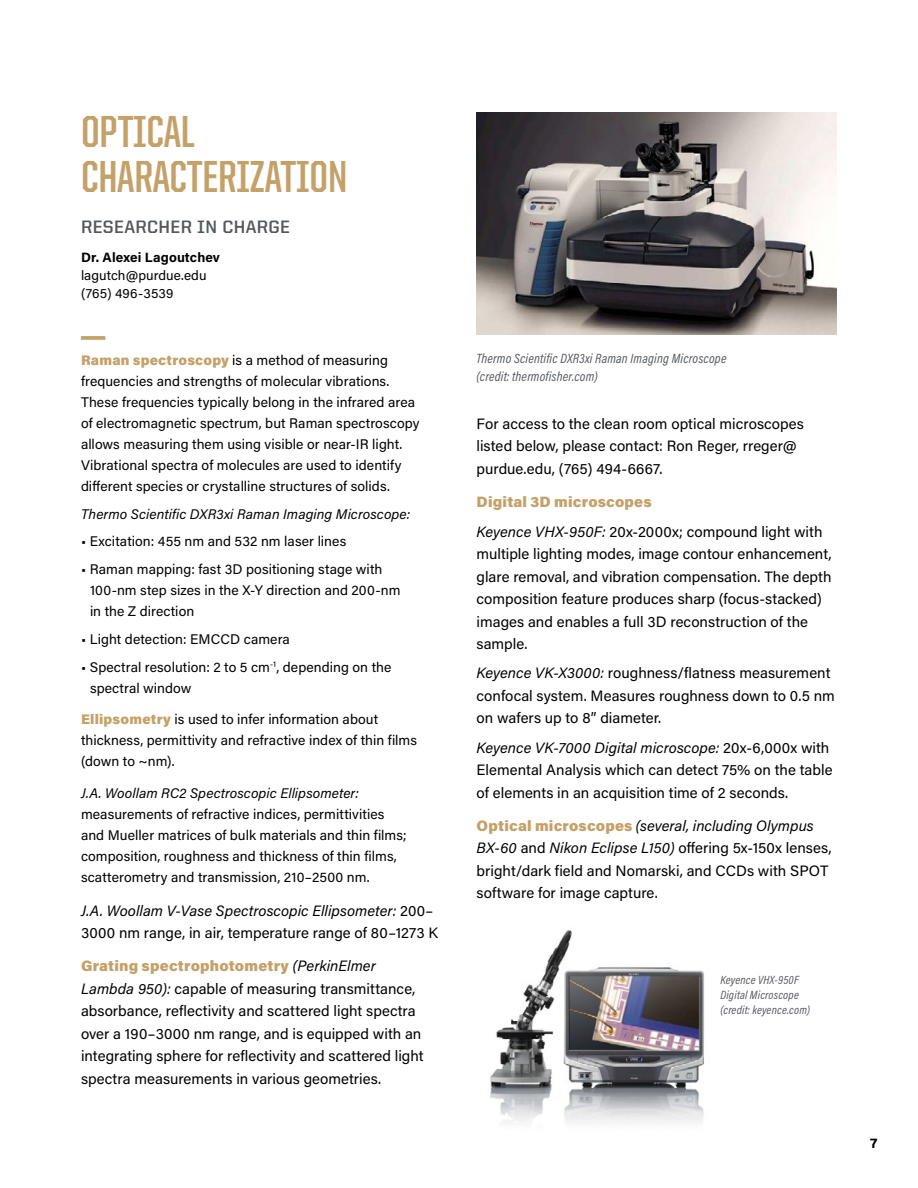
<style>
.page{position:relative;width:918px;height:1188px;background:#fff}
.page>*{position:absolute;margin:0;border:0;box-sizing:border-box;transform-origin:0 0}
.Proof_point_2_-_United_Sans_28{font:700 45px/45px "United Sans Cond";letter-spacing:-.005em;color:#c4a169}
.Body_text_Acumin_Pro_10{font:900 45px "Acumin Pro";color:#c4a169}
.Body_text_Acumin_Pro_10-2{font:700 18px "United Sans Reg";letter-spacing:.02em;color:#53595f}
.Body_text_Acumin_Pro_10-3{font:15px/22.5px "Acumin Pro";color:#000}
.Body_text_Acumin_Pro_10-4{font:900 15px "Acumin Pro";letter-spacing:.01em;color:#c4a169}
.Body_text_Acumin_Pro_10-5{font:13.95px/21px "Acumin Pro";letter-spacing:.005em;color:#000}
.Body_text_Acumin_Pro_10-6{font:italic 13.95px "Acumin Pro";letter-spacing:.005em;color:#000}
.Body_text_Acumin_Pro_10-7{font:italic 13.5px "Acumin Pro Cond";letter-spacing:.015em;color:#53595f}
.Body_text_Acumin_Pro_10-8{font:13.5px/18px "Acumin Pro";letter-spacing:.005em;color:#000}
.t1{font:800 13.5px "United Sans Reg";color:#000}
.Body_text_Acumin_Pro_10-9{font:italic 12px/15px "Acumin Pro Cond";letter-spacing:.02em;color:#53595f}
.s1{font-weight:700}
.s2{font-weight:900;color:#c4a169}
.s3{font-style:italic}
</style>
<div class="page">
<img style="left:477px;top:113px;width:360px;height:222px">
<img style="left:490px;top:930px;width:214px;height:193px">
<p class="Proof_point_2_-_United_Sans_28" style="left:81px;top:109px;width:268px">OPTICAL<br>CHARACTERIZATION</p>
<p class="Body_text_Acumin_Pro_10-2" style="left:81px;top:217px;width:211px">RESEARCHER IN CHARGE</p>
<p class="Body_text_Acumin_Pro_10-8" style="left:81px;top:248px;width:141px"><span class="s1">Dr. Alexei Lagoutchev </span>lagutch@purdue.edu (765) 496-3539</p>
<p class="Body_text_Acumin_Pro_10" style="left:81px;top:285px;width:26px">_</p>
<p class="Body_text_Acumin_Pro_10-5" style="left:81px;top:349px;width:340px"><span class="s2">Raman spectroscopy</span> is a method of measuring frequencies and strengths of molecular vibrations.<br>These frequencies typically belong in the infrared area of electromagnetic spectrum, but Raman spectroscopy allows measuring them using visible or near-IR light.<br>Vibrational spectra of molecules are used to identify different species or crystalline structures of solids.</p>
<p class="Body_text_Acumin_Pro_10-6" style="left:81px;top:504px;width:331px">Thermo Scientific DXR3xi Raman Imaging Microscope:</p>
<p class="Body_text_Acumin_Pro_10-5" style="left:81px;top:530px;width:267px">• Excitation: 455 nm and 532 nm laser lines</p>
<p class="Body_text_Acumin_Pro_10-5" style="left:90px;top:558px;width:312px;text-indent:-9px">• Raman mapping: fast 3D positioning stage with<br>100-nm step sizes in the X-Y direction and 200-nm in the Z direction</p>
<p class="Body_text_Acumin_Pro_10-5" style="left:81px;top:628px;width:211px">• Light detection: EMCCD camera</p>
<p class="Body_text_Acumin_Pro_10-5" style="left:90px;top:656px;width:303px;text-indent:-9px">• Spectral resolution: 2 to 5 cm<sup>-1</sup>, depending on the spectral window</p>
<p class="Body_text_Acumin_Pro_10-5" style="left:81px;top:709px;width:338px"><span class="s2">Ellipsometry</span> is used to infer information about thickness, permittivity and refractive index of thin films (down to ~nm).</p>
<p class="Body_text_Acumin_Pro_10-5" style="left:81px;top:782px;width:327px"><span class="s3">J.A. Woollam RC2 Spectroscopic Ellipsometer: </span>measurements of refractive indices, permittivities and Mueller matrices of bulk materials and thin films; composition, roughness and thickness of thin films, scatterometry and transmission, 210–2500 nm.</p>
<p class="Body_text_Acumin_Pro_10-3" style="left:81px;top:898px;width:359px"><span class="s3">J.A. Woollam V-Vase Spectroscopic Ellipsometer:</span> 200–<br>3000 nm range, in air, temperature range of 80–1273 K</p>
<p class="Body_text_Acumin_Pro_10-3" style="left:81px;top:954px;width:344px"><span class="s2">Grating spectrophotometry</span> <span class="s3">(PerkinElmer Lambda 950):</span> capable of measuring transmittance, absorbance, reflectivity and scattered light spectra over a 190–3000 nm range, and is equipped with an integrating sphere for reflectivity and scattered light spectra measurements in various geometries.</p>
<p class="Body_text_Acumin_Pro_10-7" style="left:477px;top:350px;width:251px">Thermo Scientific DXR3xi Raman Imaging Microscope</p>
<p class="Body_text_Acumin_Pro_10-7" style="left:477px;top:368px;width:123px">(credit: thermofisher.com)</p>
<p class="Body_text_Acumin_Pro_10-3" style="left:477px;top:412px;width:329px">For access to the clean room optical microscopes listed below, please contact: Ron Reger, rreger@ purdue.edu, (765) 494-6667.</p>
<p class="Body_text_Acumin_Pro_10-4" style="left:477px;top:491px;width:177px">Digital 3D microscopes</p>
<p class="Body_text_Acumin_Pro_10-3" style="left:477px;top:519px;width:356px"><span class="s3">Keyence VHX-950F:</span> 20x-2000x; compound light with multiple lighting modes, image contour enhancement, glare removal, and vibration compensation. The depth composition feature produces sharp (focus-stacked) images and enables a full 3D reconstruction of the sample.</p>
<p class="Body_text_Acumin_Pro_10-3" style="left:477px;top:661px;width:360px"><span class="s3">Keyence VK-X3000:</span> roughness/flatness measurement confocal system. Measures roughness down to 0.5 nm on wafers up to 8” diameter.</p>
<p class="Body_text_Acumin_Pro_10-3" style="left:477px;top:735px;width:357px"><span class="s3">Keyence VK-7000 Digital microscope:</span> 20x-6,000x with<br>Elemental Analysis which can detect 75% on the table of elements in an acquisition time of 2 seconds.</p>
<p class="Body_text_Acumin_Pro_10-3" style="left:477px;top:814px;width:356px"><span class="s2">Optical microscopes</span> <span class="s3">(several, including Olympus BX-60</span> and <span class="s3">Nikon Eclipse L150)</span> offering 5x-150x lenses, bright/dark field and Nomarski, and CCDs with SPOT software for image capture.</p>
<p class="Body_text_Acumin_Pro_10-9" style="left:720px;top:972px;width:91px">Keyence VHX-950F<br>Digital Microscope (credit: keyence.com)</p>
<p class="t1" style="left:870px;top:1136px;width:9px">7</p>
</div>
